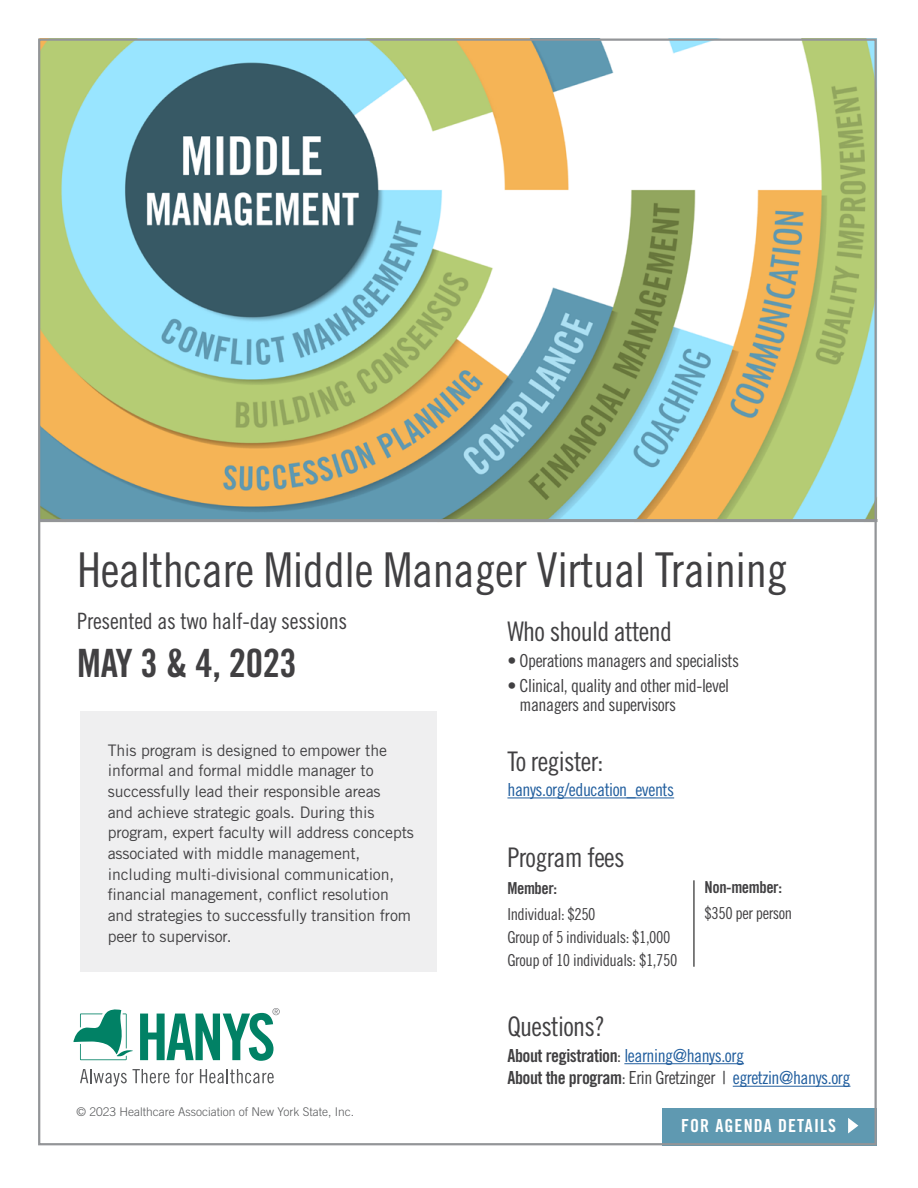
<style>
.page{position:relative;width:918px;height:1188px;background:#fff}
.page>*{position:absolute;margin:0;border:0;box-sizing:border-box;transform-origin:0 0}
.t1{font:48px "Trade Gothic LT Std Cn 18";letter-spacing:-.01em;color:#414042}
.t2{font:39px "Trade Gothic LT Std Bd Cn 20";letter-spacing:-.01em;color:#414042}
.t3{font:27px "Trade Gothic LT Std Cn 18";letter-spacing:-.025em;color:#414042}
.t4{font:22.5px "Trade Gothic LT Std Cn 18";letter-spacing:-.01em;color:#414042}
.t5{font:18px/22.5px "Trade Gothic LT Std Cn 18";letter-spacing:-.025em;color:#215e9e}
.t6{font:18px/19.5px "Trade Gothic LT Std Cn 18";letter-spacing:-.025em;color:#414042}
.t7{font:18px "Trade Gothic LT Std Bd Cn 20";letter-spacing:.06em;color:#fff}
.t8{font:16.5px/23.2px "Trade Gothic LT Std Cn 18";letter-spacing:-.025em;color:#414042}
.t9{font:16.5px "Trade Gothic LT Std Bd Cn 20";letter-spacing:-.025em;color:#414042}
.t10{font:15.9px/20.7px "Trade Gothic LT Std";letter-spacing:-.01em;color:#414042}
.t11{font:300 12px "Trade Gothic LT Std";color:#58595b}
.s1{font-family:"Trade Gothic LT Std Bd Cn 20";color:#414042}
.s2{color:#414042}
</style>
<div class="page">
<div style="left:80px;top:711px;width:357px;height:260px;background:#efeff0"></div>
<img style="left:41px;top:42px;width:837px;height:481px">
<hr style="left:40px;top:519px;width:837px;height:3px;background:#939598">
<div style="left:662px;top:1108px;width:215px;height:37px;background:#5f99b1"></div>
<svg style="left:848px;top:1118px;width:10px;height:15px"></svg>
<hr style="left:507px;top:797px;width:167px;height:1px;background:#215e9e">
<hr style="left:624px;top:1063px;width:120px;height:1px;background:#215e9e">
<hr style="left:733px;top:1086px;width:117px;height:1px;background:#215e9e">
<hr style="left:694px;top:880px;width:1px;height:87px;background:#000">
<svg style="left:73px;top:1009px;width:60px;height:51px"></svg>
<svg style="left:80px;top:1069px;width:114px;height:18px"></svg>
<svg style="left:200px;top:1069px;width:74px;height:14px"></svg>
<svg style="left:140px;top:1008px;width:140px;height:53px"></svg>
<h1 class="t1" style="left:77px;top:541px;width:712px">Healthcare Middle Manager Virtual Training</h1>
<h3 class="t4" style="left:77px;top:608px;width:271px">Presented as two half-day sessions</h3>
<h2 class="t2" style="left:77px;top:639px;width:221px">MAY 3 &amp; 4, 2023</h2>
<h3 class="t3" style="left:507px;top:615px;width:166px">Who should attend</h3>
<p class="t6" style="left:507px;top:651px;width:233px">• Operations managers and specialists</p>
<p class="t6" style="left:519px;top:675px;width:211px;text-indent:-12px">• Clinical, quality and other mid-level managers and supervisors</p>
<p class="t10" style="left:108px;top:739px;width:308px">This program is designed to empower the informal and formal middle manager to successfully lead their responsible areas<br>and achieve strategic goals. During this program, expert faculty will address concepts associated with middle management, including multi-divisional communication, financial management, conflict resolution and strategies to successfully transition from peer to supervisor.</p>
<p class="t11" style="left:76px;top:1105px;width:279px">© 2023 Healthcare Association of New York State, Inc.</p>
<h3 class="t3" style="left:507px;top:745px;width:98px">To register:</h3>
<p class="t5" style="left:507px;top:778px;width:168px">hanys.org/education_events</p>
<h3 class="t3" style="left:507px;top:842px;width:119px">Program fees</h3>
<p class="t9" style="left:507px;top:878px;width:51px">Member:</p>
<p class="t8" style="left:507px;top:902px;width:171px">Individual: $250<br>Group of 5 individuals: $1,000<br>Group of 10 individuals: $1,750</p>
<p class="t9" style="left:705px;top:878px;width:79px">Non-member:</p>
<p class="t8" style="left:705px;top:901px;width:89px">$350 per person</p>
<h3 class="t3" style="left:507px;top:1011px;width:99px">Questions?</h3>
<p class="t5" style="left:507px;top:1044px;width:345px"><span class="s1">About registration</span><span class="s2">:</span> learning@hanys.org<br><span class="s1">About the program</span><span class="s2">: Erin Gretzinger |</span> egretzin@hanys.org</p>
<p class="t7" style="left:681px;top:1115px;width:156px">FOR AGENDA DETAILS</p>
</div>
